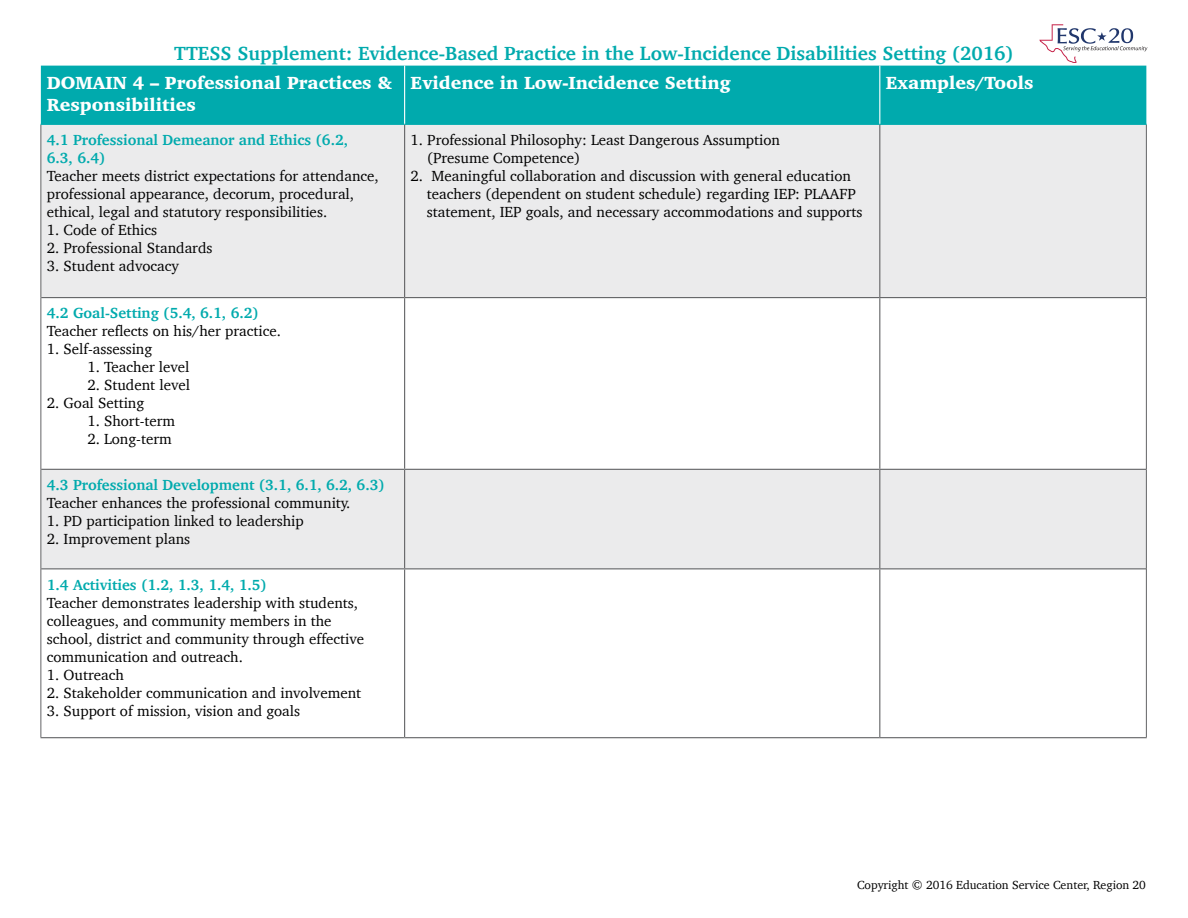
<style>
.page{position:relative;width:1188px;height:918px;background:#fff}
.page>*{position:absolute;margin:0;border:0;box-sizing:border-box;transform-origin:0 0}
.t1{font:700 19.5px "Charter";color:#00aaad}
.t2{font:900 18px/21.6px "Charter";color:#fff}
.t3{font:15px/18px "Charter";color:#000}
.t4{font:700 15px/18px "Charter";color:#00aaad}
.t5{font:12px "Charter";color:#000}
</style>
<div class="page">
<svg style="left:1039px;top:24px;width:108px;height:39px"></svg>
<div style="left:41px;top:66px;width:1105px;height:58px;background:#00aaad"></div>
<svg style="left:41px;top:125px;width:1105px;height:443px;fill:#ebebec"></svg>
<hr style="left:40px;top:124px;width:365px;height:1px;background:#00aaad">
<hr style="left:405px;top:124px;width:475px;height:1px;background:#00aaad">
<hr style="left:880px;top:124px;width:267px;height:1px;background:#00aaad">
<hr style="left:40px;top:125px;width:1px;height:173px;background:#636466">
<hr style="left:1146px;top:125px;width:1px;height:173px;background:#636466">
<hr style="left:40px;top:298px;width:1px;height:171px;background:#636466">
<hr style="left:1146px;top:298px;width:1px;height:171px;background:#636466">
<hr style="left:40px;top:469px;width:1px;height:100px;background:#636466">
<hr style="left:1146px;top:469px;width:1px;height:100px;background:#636466">
<hr style="left:40px;top:569px;width:1px;height:168px;background:#636466">
<hr style="left:1146px;top:569px;width:1px;height:168px;background:#636466">
<hr style="left:404px;top:125px;width:1px;height:172px;background:#636466">
<hr style="left:879px;top:125px;width:1px;height:172px;background:#636466">
<hr style="left:41px;top:297px;width:364px;height:1px;background:#636466">
<hr style="left:405px;top:297px;width:475px;height:1px;background:#636466">
<hr style="left:404px;top:298px;width:1px;height:171px;background:#636466">
<hr style="left:880px;top:297px;width:266px;height:1px;background:#636466">
<hr style="left:879px;top:298px;width:1px;height:171px;background:#636466">
<hr style="left:41px;top:469px;width:364px;height:1px;background:#636466">
<hr style="left:405px;top:469px;width:475px;height:1px;background:#636466">
<hr style="left:404px;top:470px;width:1px;height:98px;background:#636466">
<hr style="left:880px;top:469px;width:266px;height:1px;background:#636466">
<hr style="left:879px;top:470px;width:1px;height:98px;background:#636466">
<hr style="left:41px;top:568px;width:364px;height:1px;background:#636466">
<hr style="left:405px;top:568px;width:475px;height:1px;background:#636466">
<hr style="left:404px;top:569px;width:1px;height:168px;background:#636466">
<hr style="left:880px;top:568px;width:266px;height:1px;background:#636466">
<hr style="left:879px;top:569px;width:1px;height:168px;background:#636466">
<hr style="left:40px;top:737px;width:365px;height:1px;background:#636466">
<hr style="left:405px;top:737px;width:475px;height:1px;background:#636466">
<hr style="left:880px;top:737px;width:267px;height:1px;background:#636466">
<hr style="left:404px;top:66px;width:1px;height:58px;background:#fff">
<hr style="left:879px;top:66px;width:1px;height:58px;background:#fff">
<h1 class="t1" style="left:174px;top:36px;width:841px">TTESS Supplement: Evidence-Based Practice in the Low-Incidence Disabilities Setting (2016)</h1>
<p class="t2" style="left:47px;top:72px;width:347px">DOMAIN 4 – Professional Practices &amp;<br>Responsibilities</p>
<p class="t2" style="left:411px;top:72px;width:322px">Evidence in Low-Incidence Setting</p>
<p class="t2" style="left:886px;top:72px;width:149px">Examples/Tools</p>
<p class="t4" style="left:47px;top:131px;width:303px">4.1 Professional Demeanor and Ethics (6.2,<br>6.3, 6.4)</p>
<p class="t3" style="left:47px;top:167px;width:333px">Teacher meets district expectations for attendance, professional appearance, decorum, procedural, ethical, legal and statutory responsibilities.</p>
<p class="t3" style="left:47px;top:221px;width:112px">1. Code of Ethics</p>
<p class="t3" style="left:47px;top:239px;width:167px">2. Professional Standards</p>
<p class="t3" style="left:47px;top:257px;width:134px">3. Student advocacy</p>
<p class="t3" style="left:427px;top:131px;width:355px;text-indent:-16px">1. Professional Philosophy: Least Dangerous Assumption (Presume Competence)</p>
<p class="t3" style="left:427px;top:167px;width:437px;text-indent:-16px">2. Meaningful collaboration and discussion with general education teachers (dependent on student schedule) regarding IEP: PLAAFP statement, IEP goals, and necessary accommodations and supports</p>
<p class="t4" style="left:47px;top:304px;width:213px">4.2 Goal-Setting (5.4, 6.1, 6.2)</p>
<p class="t3" style="left:47px;top:322px;width:236px">Teacher reflects on his/her practice.</p>
<p class="t3" style="left:47px;top:340px;width:107px">1. Self-assessing</p>
<p class="t3" style="left:87px;top:358px;width:104px">1. Teacher level</p>
<p class="t3" style="left:87px;top:376px;width:104px">2. Student level</p>
<p class="t3" style="left:47px;top:394px;width:99px">2. Goal Setting</p>
<p class="t3" style="left:87px;top:412px;width:89px">1. Short-term</p>
<p class="t3" style="left:87px;top:430px;width:86px">2. Long-term</p>
<p class="t4" style="left:47px;top:476px;width:339px">4.3 Professional Development (3.1, 6.1, 6.2, 6.3)</p>
<p class="t3" style="left:47px;top:494px;width:305px">Teacher enhances the professional community.</p>
<p class="t3" style="left:47px;top:512px;width:258px">1. PD participation linked to leadership</p>
<p class="t3" style="left:47px;top:530px;width:145px">2. Improvement plans</p>
<p class="t4" style="left:47px;top:575px;width:222px">1.4 Activities (1.2, 1.3, 1.4, 1.5)</p>
<p class="t3" style="left:47px;top:593px;width:319px">Teacher demonstrates leadership with students, colleagues, and community members in the school, district and community through effective communication and outreach.</p>
<p class="t3" style="left:47px;top:665px;width:79px">1. Outreach</p>
<p class="t3" style="left:47px;top:683px;width:316px">2. Stakeholder communication and involvement</p>
<p class="t3" style="left:47px;top:701px;width:255px">3. Support of mission, vision and goals</p>
<p class="t5" style="left:857px;top:875px;width:290px">Copyright © 2016 Education Service Center, Region 20</p>
</div>
